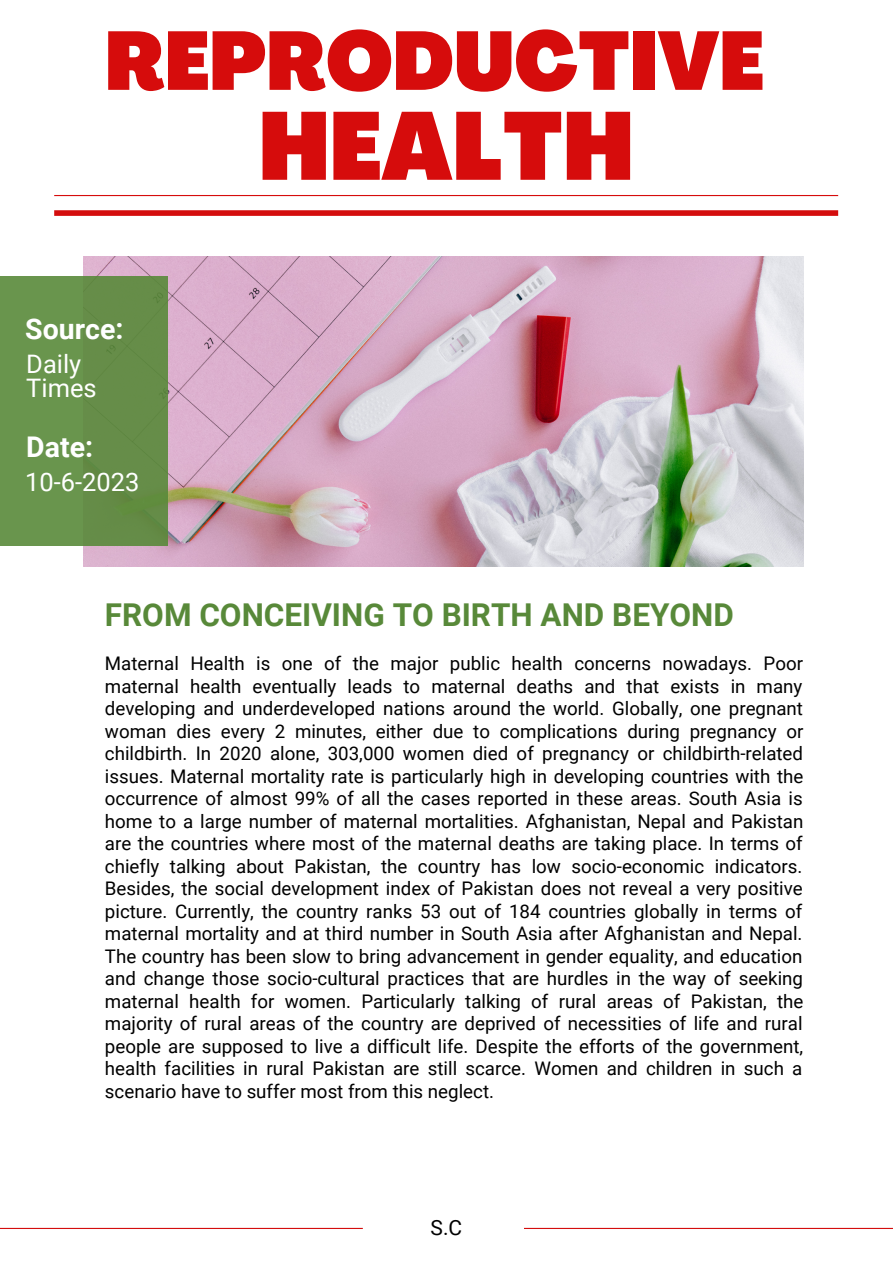
<style>
.page{position:relative;width:893px;height:1264px;background:#fff}
.page>*{position:absolute;margin:0;border:0;box-sizing:border-box;transform-origin:0 0}
.t1{font:900 condensed 94.35px "Agrandir";color:#d60c0c}
.t2{font:900 condensed 81.3px "Agrandir";color:#d60c0c}
.t3{font:700 31.5px "Roboto";color:#588939}
.t4{font:700 28.5px "Roboto";color:#fff}
.t5{font:25.5px/24.8px "Roboto";color:#fff}
.t6{font:21px "Roboto";color:#000}
.t7{font:18.75px/22.5px "Roboto";color:#000;text-align:justify}
</style>
<div class="page">
<hr style="left:54px;top:195px;width:784px;height:1px;background:#d60c0c">
<hr style="left:0;top:1227px;width:363px;height:1px;background:#d40d0d">
<hr style="left:524px;top:1227px;width:368px;height:1px;background:#d40d0d">
<div style="left:54px;top:210px;width:784px;height:6px;background:#d40d0d"></div>
<img style="left:83px;top:257px;width:720px;height:309px">
<div style="left:0;top:276px;width:168px;height:270px;background:#668d49"></div>
<p class="t2" style="left:105px;top:29px;width:660px">REPRODUCTIVE</p>
<p class="t1" style="left:259px;top:109px;width:376px">HEALTH</p>
<p class="t4" style="left:25px;top:313px;width:100px">Source:</p>
<p class="t5" style="left:26px;top:351px;width:72px">Daily<br>Times</p>
<p class="t4" style="left:26px;top:430px;width:68px">Date:</p>
<p class="t5" style="left:25px;top:470px;width:116px">10-6-2023</p>
<p class="t3" style="left:105px;top:596px;width:630px">FROM CONCEIVING TO BIRTH AND BEYOND</p>
<p class="t7" style="left:105px;top:652px;width:700px">Maternal Health is one of the major public health concerns nowadays. Poor maternal health eventually leads to maternal deaths and that exists in many developing and underdeveloped nations around the world. Globally, one pregnant woman dies every 2 minutes, either due to complications during pregnancy or childbirth. In 2020 alone, 303,000 women died of pregnancy or childbirth-related issues. Maternal mortality rate is particularly high in developing countries with the occurrence of almost 99% of all the cases reported in these areas. South Asia is home to a large number of maternal mortalities. Afghanistan, Nepal and Pakistan are the countries where most of the maternal deaths are taking place. In terms of chiefly talking about Pakistan, the country has low socio-economic indicators.<br>Besides, the social development index of Pakistan does not reveal a very positive picture. Currently, the country ranks 53 out of 184 countries globally in terms of maternal mortality and at third number in South Asia after Afghanistan and Nepal.<br>The country has been slow to bring advancement in gender equality, and education and change those socio-cultural practices that are hurdles in the way of seeking maternal health for women. Particularly talking of rural areas of Pakistan, the majority of rural areas of the country are deprived of necessities of life and rural people are supposed to live a difficult life. Despite the efforts of the government, health facilities in rural Pakistan are still scarce. Women and children in such a scenario have to suffer most from this neglect.</p>
<p class="t6" style="left:430px;top:1215px;width:33px">S.C</p>
</div>
